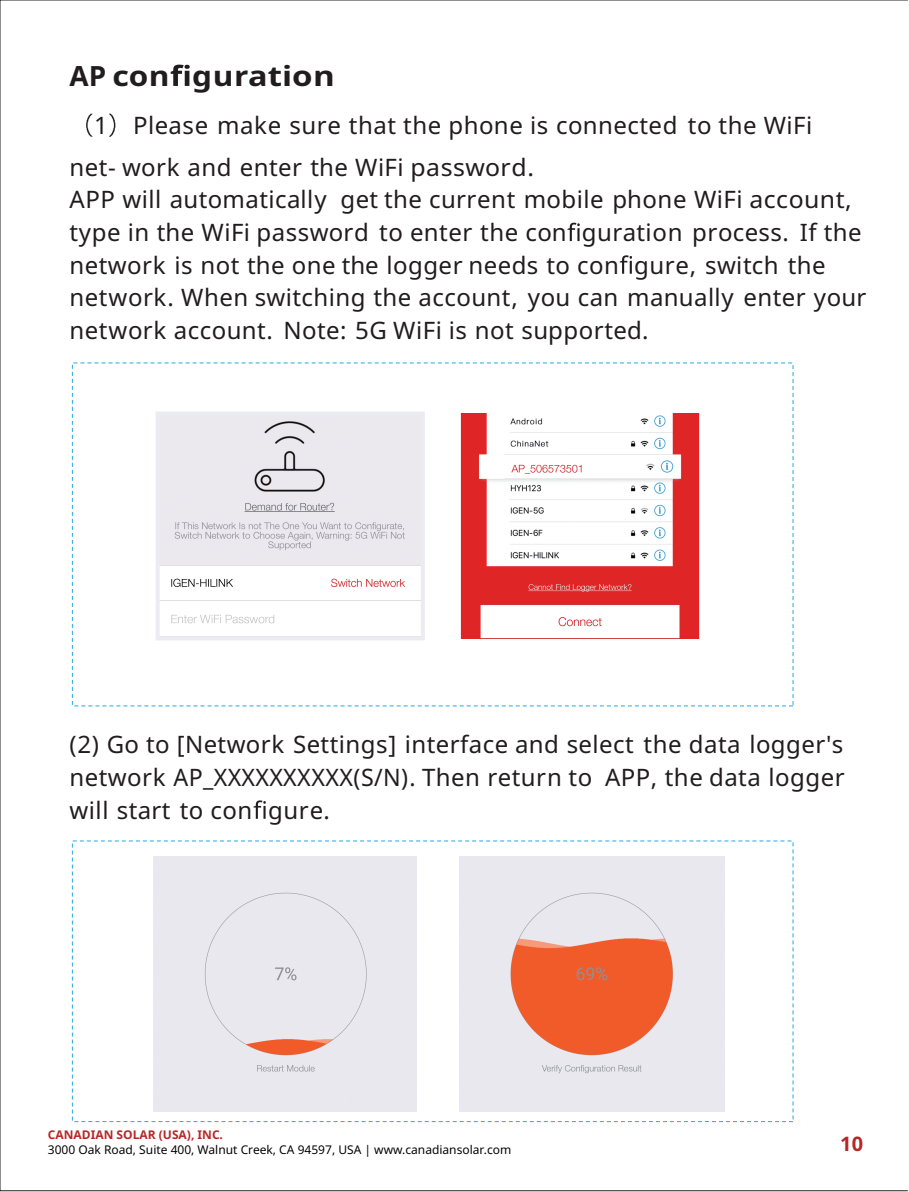
<style>
.page{position:relative;width:909px;height:1192px;background:#fff}
.page>*{position:absolute;margin:0;border:0;box-sizing:border-box;transform-origin:0 0}
.t1{font:700 28px "Noto Sans";color:#211d1e}
.t2{font:24px/32.8px "Noto Sans";letter-spacing:.02em;color:#211d1e}
.t3{font:700 20px "Noto Sans";color:#b52825}
.t4{font:12px "Noto Sans";color:#040503}
.t5{font:700 12px "Noto Sans";color:#b52825}
</style>
<div class="page">
<svg style="left:171px;top:65px;width:19px;height:21px"></svg>
<img style="left:86px;top:113px;width:7px;height:24px">
<img style="left:109px;top:113px;width:7px;height:24px">
<svg style="left:567px;top:223px;width:12px;height:18px"></svg>
<svg style="left:619px;top:255px;width:12px;height:19px"></svg>
<svg style="left:253px;top:800px;width:13px;height:19px"></svg>
<img style="left:161px;top:413px;width:539px;height:226px">
<div style="left:153px;top:857px;width:264px;height:254px;background:#e9e8ee"></div>
<img style="left:459px;top:857px;width:264px;height:254px">
<div style="left:156px;top:411px;width:268px;height:229px;border:4px solid #ebecf2"></div>
<p class="t1" style="left:70px;top:56px;width:267px">AP con guration</p>
<p class="t2" style="left:70px;top:106px;width:743px;line-height:41.2px;text-indent:25px">1 Please make sure that the phone is connected to the WiFi net- work and enter the WiFi password.</p>
<p class="t2" style="left:70px;top:184px;width:798px">APP will automatically get the current mobile phone WiFi account, type in the WiFi password to enter the con guration process. If the network is not the one the logger needs to con gure, switch the network. When switching the account, you can manually enter your network account. Note: 5G WiFi is not supported.</p>
<p class="t2" style="left:70px;top:729px;width:776px;text-align:justify">(2) Go to [Network Settings] interface and select the data logger's network AP_XXXXXXXXXX(S/N). Then return to APP, the data logger will start to con gure.</p>
<p class="t5" style="left:48px;top:1126px;width:177px">CANADIAN SOLAR (USA), INC.</p>
<p class="t4" style="left:48px;top:1141px;width:465px">3000 Oak Road, Suite 400, Walnut Creek, CA 94597, USA | www.canadiansolar.com</p>
<p class="t3" style="left:840px;top:1130px;width:24px">10</p>
</div>
